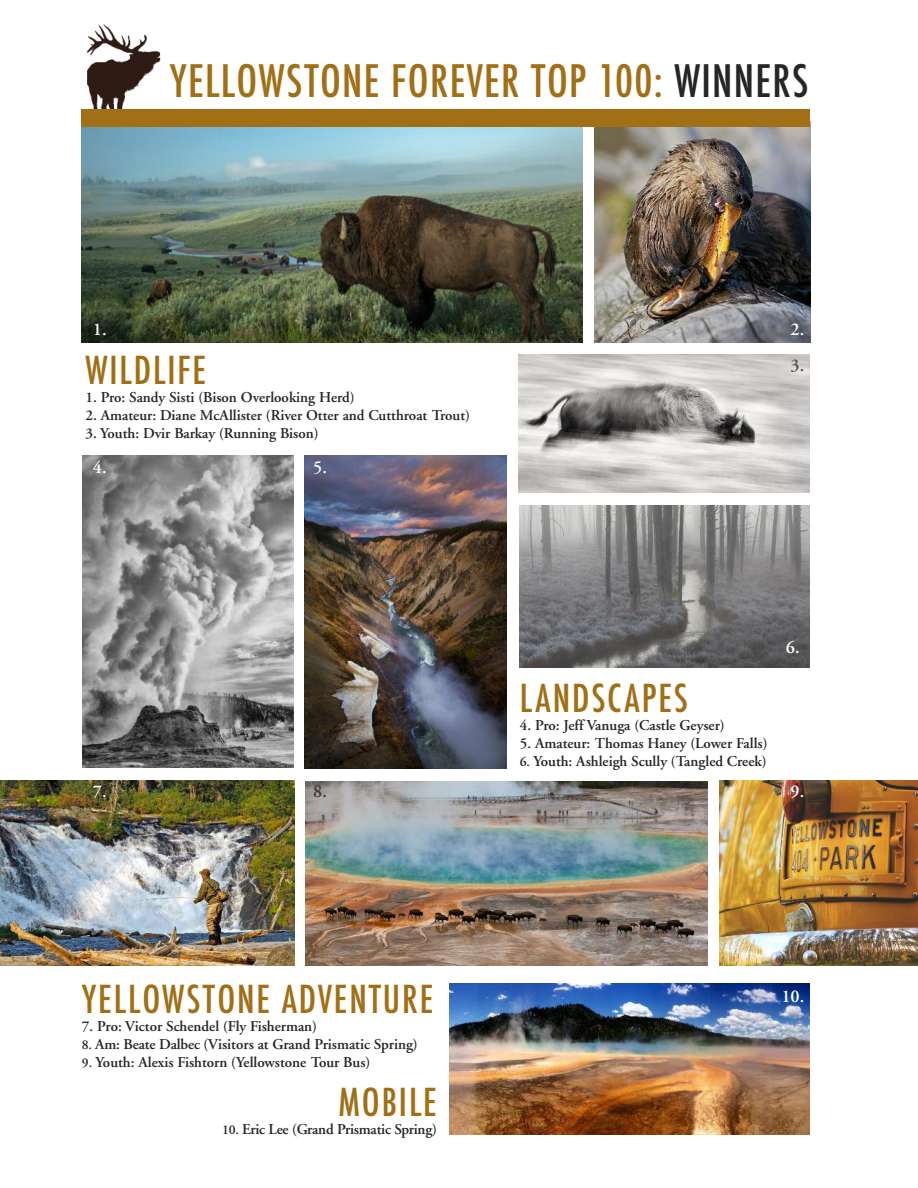
<style>
.page{position:relative;width:918px;height:1188px;background:#fff}
.page>*{position:absolute;margin:0;border:0;box-sizing:border-box;transform-origin:0 0}
.t1{font:500 condensed 43.5px "Futura";letter-spacing:.03em;color:#a16f15}
.t2{font:500 condensed 37.5px "Futura";letter-spacing:.05em;color:#a16f15}
.t3{font:600 18px "Adobe Garamond";color:#fff}
.t4{font:600 18px "Adobe Garamond";color:#525152}
.t5{font:600 18px "Adobe Garamond";color:#3d3c3c}
.t6{font:600 15px "Adobe Garamond";color:#272627}
.s1{color:#272627}
.s2{font-size:13.5px}
</style>
<div class="page">
<img style="left:88px;top:24px;width:73px;height:85px">
<img style="left:82px;top:127px;width:500px;height:216px">
<img style="left:0;top:781px;width:295px;height:184px">
<img style="left:306px;top:782px;width:401px;height:184px">
<img style="left:450px;top:983px;width:360px;height:152px">
<img style="left:594px;top:127px;width:216px;height:215px">
<img style="left:305px;top:455px;width:202px;height:314px">
<img style="left:82px;top:455px;width:212px;height:313px">
<img style="left:518px;top:354px;width:292px;height:139px">
<img style="left:520px;top:505px;width:289px;height:162px">
<div style="left:82px;top:109px;width:728px;height:18px;background:#a16f15"></div>
<img style="left:720px;top:780px;width:198px;height:186px">
<h1 class="t1" style="left:170px;top:57px;width:640px">YELLOWSTONE FOREVER TOP 100: <span class="s1">WINNERS</span></h1>
<p class="t3" style="left:93px;top:322px;width:15px">1.</p>
<p class="t3" style="left:791px;top:322px;width:15px">2.</p>
<p class="t4" style="left:791px;top:358px;width:15px">3.</p>
<h2 class="t2" style="left:86px;top:349px;width:122px">WILDLIFE</h2>
<p class="t6" style="left:86px;top:391px;width:271px">1. Pro: Sandy Sisti (Bison Overlooking Herd)</p>
<p class="t6" style="left:85px;top:409px;width:386px">2. Amateur: Diane McAllister (River Otter and Cutthroat Trout)</p>
<p class="t6" style="left:85px;top:427px;width:235px">3. Youth: Dvir Barkay (Running Bison)</p>
<p class="t3" style="left:93px;top:460px;width:15px">4.</p>
<p class="t3" style="left:313px;top:460px;width:15px">5.</p>
<h2 class="t2" style="left:520px;top:677px;width:170px">LANDSCAPES</h2>
<p class="t6" style="left:520px;top:719px;width:206px">4. Pro: Jeff Vanuga (Castle Geyser)</p>
<p class="t6" style="left:520px;top:737px;width:249px">5. Amateur: Thomas Haney (Lower Falls)</p>
<p class="t6" style="left:520px;top:755px;width:248px"><span class="s2">6.</span> Youth: Ashleigh Scully (Tangled Creek)</p>
<p class="t3" style="left:786px;top:640px;width:15px">6.</p>
<p class="t3" style="left:93px;top:784px;width:15px">7.</p>
<p class="t5" style="left:313px;top:784px;width:15px">8.</p>
<p class="t3" style="left:791px;top:784px;width:15px">9.</p>
<h2 class="t2" style="left:82px;top:978px;width:353px">YELLOWSTONE ADVENTURE</h2>
<p class="t6" style="left:82px;top:1020px;width:237px">7. Pro: Victor Schendel (Fly Fisherman)</p>
<p class="t6" style="left:82px;top:1038px;width:337px"><span class="s2">8.</span> Am: Beate Dalbec (Visitors at Grand Prismatic Spring)</p>
<p class="t6" style="left:82px;top:1056px;width:290px"><span class="s2">9.</span> Youth: Alexis Fishtorn (Yellowstone Tour Bus)</p>
<h2 class="t2" style="left:339px;top:1081px;width:100px">MOBILE</h2>
<p class="t6" style="left:222px;top:1123px;width:216px"><span class="s2">10.</span> Eric Lee (Grand Prismatic Spring)</p>
<p class="t3" style="left:781px;top:989px;width:24px">10.</p>
</div>
